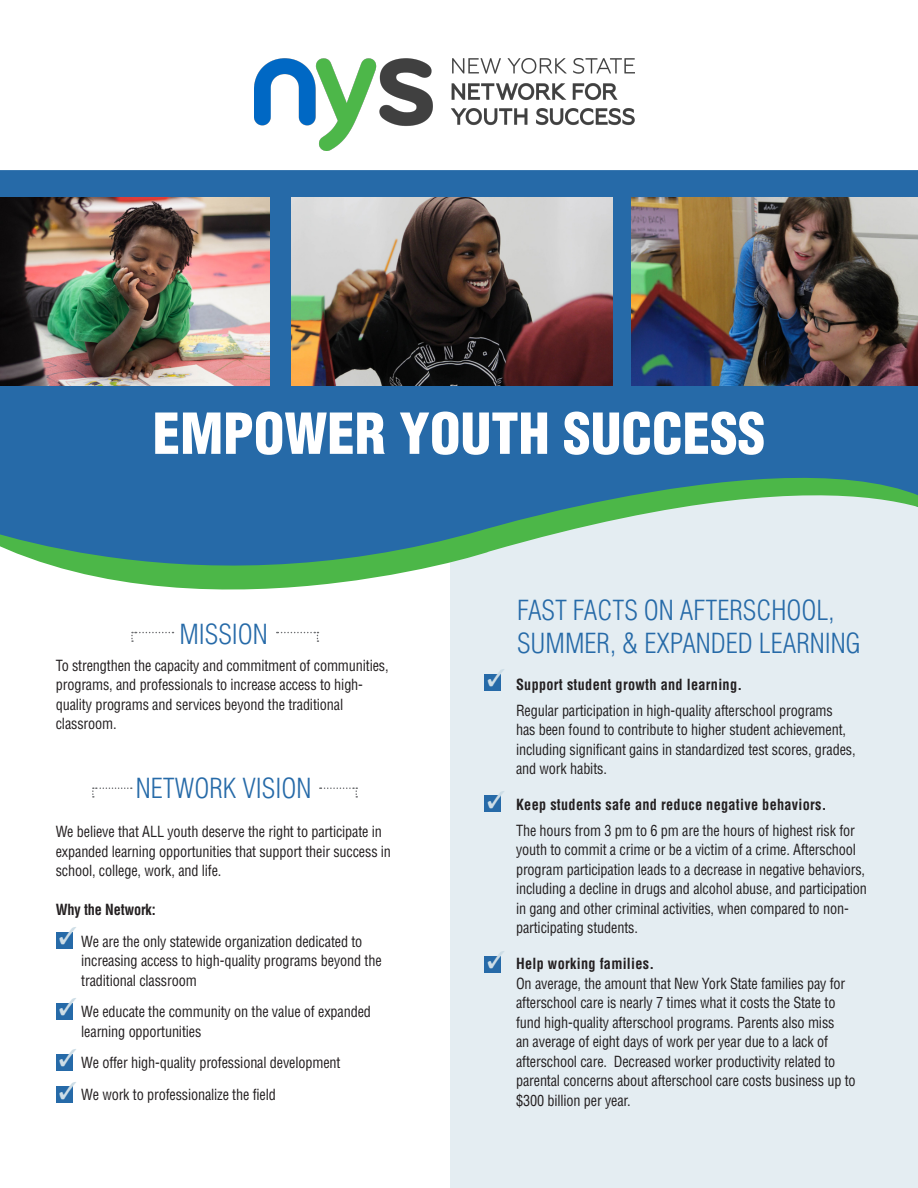
<style>
.page{position:relative;width:918px;height:1188px;background:#fff}
.page>*{position:absolute;margin:0;border:0;box-sizing:border-box;transform-origin:0 0}
.t1{font:900 condensed 55.05px "Helvetica LT Std";color:#fff}
.subhead_light{font:300 condensed 27px/33px "Helvetica LT Std";color:#266aa8}
.body_copy{font:condensed 15px/19.5px "Helvetica LT Std";letter-spacing:-.01em;color:#231f20;scale:.95 1}
.subhead_bold_2{font:700 condensed 15px "Helvetica LT Std";letter-spacing:.02em;color:#231f20;scale:.95 1}
.body_copy-2{font:700 condensed 15px "Helvetica LT Std";letter-spacing:-.01em;color:#231f20;scale:.95 1}
</style>
<div class="page">
<div style="left:451px;top:366px;width:467px;height:822px;background:#e4edf2"></div>
<svg style="left:0;top:170px;width:918px;height:243px;background:#2c6ba5"></svg>
<img style="left:255px;top:58px;width:379px;height:92px">
<img style="left:0;top:197px;width:270px;height:188px">
<img style="left:632px;top:197px;width:286px;height:188px">
<img style="left:292px;top:197px;width:320px;height:188px">
<svg style="left:0;top:413px;width:918px;height:245px"></svg>
<div style="left:484px;top:674px;width:17px;height:17px;background:#266aa8"></div>
<div style="left:56px;top:932px;width:16px;height:16px;background:#266aa8"></div>
<div style="left:56px;top:1003px;width:16px;height:17px;background:#266aa8"></div>
<div style="left:56px;top:1054px;width:16px;height:17px;background:#266aa8"></div>
<div style="left:56px;top:1086px;width:16px;height:17px;background:#266aa8"></div>
<div style="left:484px;top:795px;width:17px;height:17px;background:#266aa8"></div>
<div style="left:484px;top:956px;width:17px;height:17px;background:#266aa8"></div>
<svg style="left:131px;top:632px;width:42px;height:10px"></svg>
<svg style="left:92px;top:787px;width:40px;height:11px"></svg>
<svg style="left:277px;top:632px;width:41px;height:10px"></svg>
<svg style="left:320px;top:787px;width:37px;height:11px"></svg>
<svg style="left:72px;top:932px;width:1px;height:12px"></svg>
<svg style="left:72px;top:1003px;width:1px;height:13px"></svg>
<svg style="left:72px;top:1054px;width:1px;height:13px"></svg>
<svg style="left:72px;top:1086px;width:1px;height:13px"></svg>
<p class="t1" style="left:153px;top:399px;width:614px">EMPOWER YOUTH SUCCESS</p>
<p class="subhead_light" style="left:179px;top:617px;width:90px">MISSION</p>
<p class="body_copy" style="left:56px;top:655px;width:352px">To strengthen the capacity and commitment of communities, programs, and professionals to increase access to high&shy;quality programs and services beyond the traditional classroom.</p>
<p class="subhead_light" style="left:136px;top:772px;width:177px">NETWORK VISION</p>
<p class="body_copy" style="left:56px;top:822px;width:354px">We believe that ALL youth deserve the right to participate in expanded learning opportunities that support their success in school, college, work, and life.</p>
<p class="body_copy-2" style="left:56px;top:900px;width:107px">Why the Network:</p>
<p class="body_copy" style="left:81px;top:931px;width:318px">We are the only statewide organization dedicated to increasing access to high-quality programs beyond the traditional classroom</p>
<p class="body_copy" style="left:81px;top:1002px;width:306px">We educate the community on the value of expanded learning opportunities</p>
<p class="body_copy" style="left:81px;top:1053px;width:274px">We offer high-quality professional development</p>
<p class="body_copy" style="left:81px;top:1084px;width:206px">We work to professionalize the field</p>
<p class="subhead_light" style="left:517px;top:594px;width:345px">FAST FACTS ON AFTERSCHOOL,<br>SUMMER, &amp; EXPANDED LEARNING</p>
<p class="subhead_bold_2" style="left:516px;top:675px;width:240px">Support student growth and learning.</p>
<p class="body_copy" style="left:516px;top:700px;width:359px">Regular participation in high-quality afterschool programs has been found to contribute to higher student achievement, including significant gains in standardized test scores, grades, and work habits.</p>
<p class="subhead_bold_2" style="left:516px;top:795px;width:328px">Keep students safe and reduce negative behaviors.</p>
<p class="body_copy" style="left:516px;top:820px;width:371px">The hours from 3 pm to 6 pm are the hours of highest risk for youth to commit a crime or be a victim of a crime. Afterschool program participation leads to a decrease in negative behaviors, including a decline in drugs and alcohol abuse, and participation in gang and other criminal activities, when compared to non&shy;participating students.</p>
<p class="subhead_bold_2" style="left:516px;top:954px;width:147px">Help working families.</p>
<p class="body_copy" style="left:516px;top:973px;width:359px">On average, the amount that New York State families pay for afterschool care is nearly 7 times what it costs the State to fund high-quality afterschool programs. Parents also miss<br>an average of eight days of work per year due to a lack of afterschool care. Decreased worker productivity related to parental concerns about afterschool care costs business up to $300 billion per year.</p>
</div>
